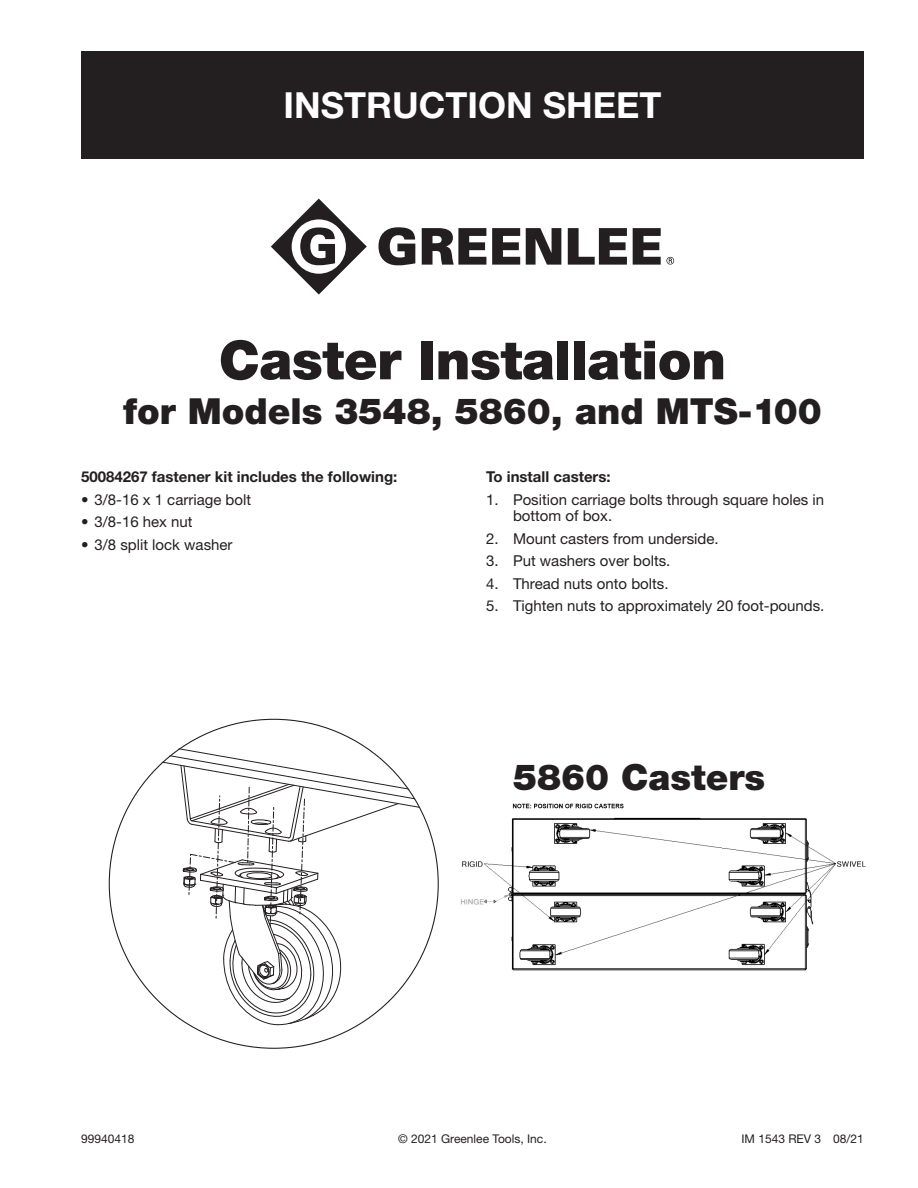
<style>
.page{position:relative;width:918px;height:1188px;background:#fff}
.page>*{position:absolute;margin:0;border:0;box-sizing:border-box;transform-origin:0 0}
.t1{font:900 54px "Helvetica Neue LT Std";letter-spacing:-.01em;color:#231f20}
.Title_Sub{font:900 36px "Helvetica Neue LT Std";color:#231f20}
.t2{font:700 36px "Helvetica Neue LT Std";color:#fff}
.Body_Copy_w__s{font:15px/16.5px "Helvetica Neue LT Std";color:#231f20}
.Subsubhead{font:700 15px "Helvetica Neue LT Std";color:#231f20}
.t3{font:12px "Helvetica Neue LT Std";color:#231f20}
</style>
<div class="page">
<div style="left:81px;top:51px;width:783px;height:108px;background:#231f20"></div>
<svg style="left:271px;top:199px;width:96px;height:96px"></svg>
<svg style="left:422px;top:228px;width:64px;height:37px"></svg>
<svg style="left:492px;top:228px;width:28px;height:37px"></svg>
<svg style="left:526px;top:228px;width:35px;height:37px"></svg>
<svg style="left:568px;top:228px;width:59px;height:37px"></svg>
<svg style="left:633px;top:228px;width:41px;height:37px"></svg>
<svg style="left:378px;top:227px;width:37px;height:38px"></svg>
<svg style="left:141px;top:740px;width:285px;height:285px"></svg>
<img style="left:461px;top:803px;width:405px;height:168px">
<p class="t2" style="left:284px;top:83px;width:379px">INSTRUCTION SHEET</p>
<p class="t1" style="left:219px;top:328px;width:509px">Caster Installation</p>
<p class="Title_Sub" style="left:123px;top:390px;width:700px">for Models 3548, 5860, and MTS-100</p>
<p class="Subsubhead" style="left:81px;top:468px;width:318px">50084267 fastener kit includes the following:</p>
<p class="Body_Copy_w__s" style="left:81px;top:491px;width:172px">• 3/8-16 x 1 carriage bolt</p>
<p class="Body_Copy_w__s" style="left:81px;top:514px;width:113px">• 3/8-16 hex nut</p>
<p class="Body_Copy_w__s" style="left:81px;top:536px;width:153px">• 3/8 split lock washer</p>
<p class="Subsubhead" style="left:486px;top:468px;width:126px">To install casters:</p>
<p class="Body_Copy_w__s" style="left:513px;top:491px;width:313px;text-indent:-27px">1. Position carriage bolts through square holes in bottom of box.</p>
<p class="Body_Copy_w__s" style="left:486px;top:530px;width:234px">2. Mount casters from underside.</p>
<p class="Body_Copy_w__s" style="left:486px;top:553px;width:186px">3. Put washers over bolts.</p>
<p class="Body_Copy_w__s" style="left:486px;top:575px;width:184px">4. Thread nuts onto bolts.</p>
<p class="Body_Copy_w__s" style="left:486px;top:598px;width:340px">5. Tighten nuts to approximately 20 foot-pounds.</p>
<p class="Title_Sub" style="left:513px;top:755px;width:254px">5860 Casters</p>
<p class="t3" style="left:81px;top:1131px;width:55px">99940418</p>
<p class="t3" style="left:398px;top:1131px;width:150px">© 2021 Greenlee Tools, Inc.</p>
<p class="t3" style="left:742px;top:1131px;width:124px">IM 1543 REV 3 08/21</p>
</div>
